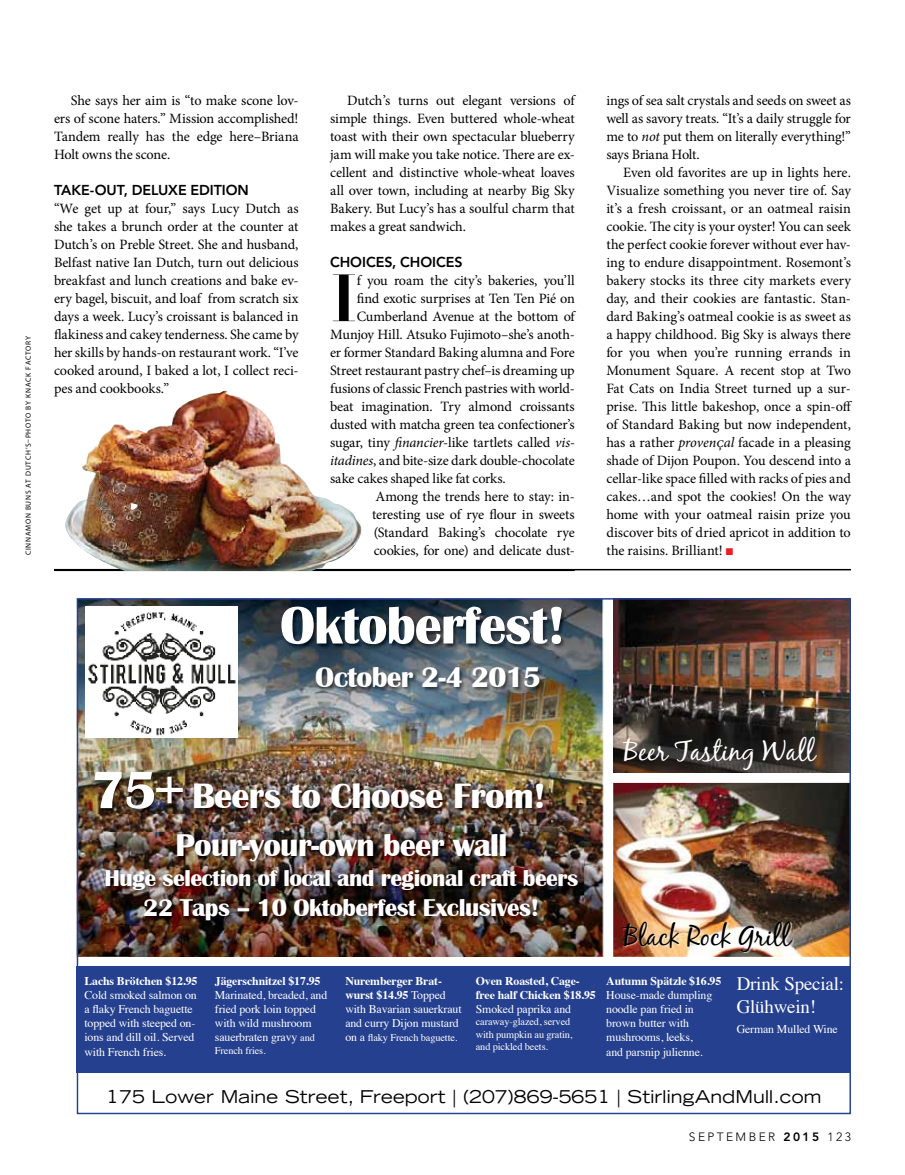
<style>
.page{position:relative;width:905px;height:1175px;background:#fff}
.page>*{position:absolute;margin:0;border:0;box-sizing:border-box;transform-origin:0 0}
.t1{font:62.25px "Domani CP";color:#000}
.t2{font:700 54.45px "Britannic";letter-spacing:-.02em;color:#fff}
.t3{font:700 36.3px "Britannic";letter-spacing:-.02em;color:#fff}
.t4{font:700 32.4px "Britannic";letter-spacing:-.02em;color:#fff}
.t5{font:700 29.4px "Britannic";letter-spacing:-.02em;color:#fff}
.t6{font:28.2px "Black Jack";color:#fff}
.t7{font:28.2px "Black Jack";color:#000}
.t8{font:700 25.05px "Britannic";letter-spacing:-.02em;color:#fff}
.t9{font:700 23.55px "Britannic";letter-spacing:-.02em;color:#fff}
.t10{font:18.9px/22.6px "Times";letter-spacing:-.01em;color:#fff}
.t11{font:expanded 17.7px "Trade Gothic LH";letter-spacing:.01em;color:#000}
.t12{font:14.25px/18px "Minion Pro";letter-spacing:-.01em;color:#000;text-align:justify}
.t13{font:800 14.25px "Avenir";letter-spacing:.07em;color:#000}
.t14{font:800 14.25px "Avenir";letter-spacing:-.005em;color:#000}
.t15{font:300 12px "Avenir";letter-spacing:.2em;color:#000}
.t16{font:11.85px/14.2px "Times";letter-spacing:-.01em;color:#fff}
.t17{font:700 11.85px/14.2px "Times";letter-spacing:-.01em;color:#fff}
.t18{font:10.35px/12.3px "Times";letter-spacing:-.01em;color:#fff}
.t19{font:7.5px "Myriad Pro";letter-spacing:.095em;color:#000}
.s1{font-style:italic}
.s2{color:#ed1d24}
.s3{font-size:54.45px}
.s4{font-size:10.35px}
.s5{font-weight:700}
.s6{font-size:11.85px}
.s7{font-weight:800}
</style>
<div class="page">
<div style="left:77px;top:966px;width:773px;height:107px;background:#25408f"></div>
<img style="left:79px;top:600px;width:523px;height:115px">
<img style="left:550px;top:771px;width:52px;height:185px">
<img style="left:79px;top:771px;width:50px;height:185px">
<img style="left:498px;top:771px;width:52px;height:62px">
<img style="left:129px;top:813px;width:369px;height:20px">
<img style="left:129px;top:925px;width:421px;height:31px">
<img style="left:79px;top:715px;width:523px;height:56px">
<img style="left:86px;top:606px;width:152px;height:131px">
<img style="left:613px;top:783px;width:235px;height:173px">
<img style="left:613px;top:600px;width:235px;height:172px">
<img style="left:624px;top:922px;width:169px;height:30px">
<img style="left:280px;top:605px;width:286px;height:44px">
<img style="left:315px;top:666px;width:229px;height:26px">
<img style="left:93px;top:771px;width:455px;height:42px">
<img style="left:104px;top:833px;width:479px;height:92px">
<hr style="left:54px;top:569px;width:796px;height:1px;background:#000">
<hr style="left:54px;top:569px;width:520px;height:2px;background:#000">
<img style="left:63px;top:390px;width:300px;height:181px">
<p class="t19" style="left:24px;top:555px;width:221px;rotate:-90deg">Cinnamon Buns at Dutch’s–photo by knack factory</p>
<p class="t12" style="left:54px;top:92px;width:246px;text-indent:17px">She says her aim is “to make scone lov&shy;ers of scone haters.” Mission accomplished!<br>Tandem really has the edge here–Briana Holt owns the scone.</p>
<p class="t13" style="left:54px;top:182px;width:196px">TAKE-OUT, DELUXE EDITION</p>
<p class="t12" style="left:54px;top:200px;width:246px">“We get up at four,” says Lucy Dutch as she takes a brunch order at the counter at Dutch’s on Preble Street. She and husband, Belfast native Ian Dutch, turn out delicious breakfast and lunch creations and bake ev&shy;ery bagel, biscuit, and loaf from scratch six days a week. Lucy’s croissant is balanced in flakiness and cakey tenderness. She came by her skills by hands-on restaurant work. “I’ve cooked around, I baked a lot, I collect reci&shy;pes and cookbooks.”</p>
<p class="t12" style="left:330px;top:91px;width:246px;text-indent:17px">Dutch’s turns out elegant versions of simple things. Even buttered whole-wheat toast with their own spectacular blueberry jam will make you take notice. There are ex&shy;cellent and distinctive whole-wheat loaves all over town, including at nearby Big Sky Bakery. But Lucy’s has a soulful charm that makes a great sandwich.</p>
<p class="t14" style="left:330px;top:254px;width:134px">CHOICES, CHOICES</p>
<h1 class="t1" style="left:330px;top:260px;width:29px">I</h1>
<p class="t12" style="left:357px;top:272px;width:219px">f you roam the city’s bakeries, you’ll</p>
<p class="t12" style="left:357px;top:290px;width:219px">find exotic surprises at Ten Ten Pié on</p>
<p class="t12" style="left:357px;top:308px;width:219px">Cumberland Avenue at the bottom of</p>
<p class="t12" style="left:330px;top:326px;width:246px">Munjoy Hill. Atsuko Fujimoto–she’s anoth-</p>
<p class="t12" style="left:330px;top:344px;width:246px">er former Standard Baking alumna and Fore</p>
<p class="t12" style="left:330px;top:362px;width:246px">Street restaurant pastry chef–is dreaming up</p>
<p class="t12" style="left:330px;top:380px;width:246px">fusions of classic French pastries with world-</p>
<p class="t12" style="left:330px;top:398px;width:246px">beat imagination. Try almond croissants</p>
<p class="t12" style="left:330px;top:415px;width:246px">dusted with matcha green tea confectioner’s</p>
<p class="t12" style="left:330px;top:433px;width:246px">sugar, tiny <span class="s1">financier</span>-like tartlets called <span class="s1">vis-</span></p>
<p class="t12" style="left:330px;top:451px;width:246px"><span class="s1">itadines</span>, and bite-size dark double-chocolate</p>
<p class="t12" style="left:330px;top:469px;width:177px">sake cakes shaped like fat corks.</p>
<p class="t12" style="left:375px;top:487px;width:201px">Among the trends here to stay: in-</p>
<p class="t12" style="left:372px;top:505px;width:204px">teresting use of rye flour in sweets</p>
<p class="t12" style="left:373px;top:523px;width:202px">(Standard Baking’s chocolate rye</p>
<p class="t12" style="left:373px;top:541px;width:202px">cookies, for one) and delicate dust-</p>
<h2 class="t2" style="left:280px;top:594px;width:288px">Oktoberfest!</h2>
<h3 class="t5" style="left:315px;top:660px;width:227px">October 2-4 2015</h3>
<p class="t12" style="left:606px;top:91px;width:246px">ings of sea salt crystals and seeds on sweet as well as savory treats. “It’s a daily struggle for me to <span class="s1">not</span> put them on literally everything!” says Briana Holt.</p>
<p class="t12" style="left:606px;top:163px;width:247px;text-indent:17px">Even old favorites are up in lights here.<br>Visualize something you never tire of. Say it’s a fresh croissant, or an oatmeal raisin cookie. The city is your oyster! You can seek the perfect cookie forever without ever hav&shy;ing to endure disappointment. Rosemont’s bakery stocks its three city markets every day, and their cookies are fantastic. Stan&shy;dard Baking’s oatmeal cookie is as sweet as a happy childhood. Big Sky is always there for you when you’re running errands in Monument Square. A recent stop at Two Fat Cats on India Street turned up a sur&shy;prise. This little bakeshop, once a spin-off of Standard Baking but now independent, has a rather <span class="s1">provenÇal</span> facade in a pleasing shade of Dijon Poupon. You descend into a cellar-like space filled with racks of pies and cakes…and spot the cookies! On the way home with your oatmeal raisin prize you discover bits of dried apricot in addition to</p>
<p class="t12" style="left:606px;top:541px;width:128px">the raisins. Brilliant! <span class="s2">■</span></p>
<h3 class="t3" style="left:92px;top:775px;width:456px"><span class="s3">75+</span> Beers to Choose From!</h3>
<h3 class="t4" style="left:175px;top:827px;width:333px">Pour-your-own beer wall</h3>
<h3 class="t9" style="left:104px;top:864px;width:475px">Huge selection of local and regional craft beers</h3>
<h3 class="t8" style="left:143px;top:893px;width:398px">22 Taps – 10 Oktoberfest Exclusives!</h3>
<p class="t17" style="left:84px;top:972px;width:114px">Lachs Brötchen $12.95</p>
<p class="t16" style="left:84px;top:986px;width:114px">Cold smoked salmon on a flaky French baguette topped with steeped on&shy;ions and dill oil. Served with French fries.</p>
<p class="t17" style="left:215px;top:972px;width:107px">Jägerschnitzel $17.95</p>
<p class="t16" style="left:215px;top:986px;width:114px">Marinated, breaded, and fried pork loin topped with wild mushroom sauerbraten gravy <span class="s4">and</span></p>
<p class="t18" style="left:215px;top:1043px;width:52px">French fries.</p>
<p class="t16" style="left:345px;top:972px;width:118px"><span class="s5">Nuremberger Brat&shy;wurst $14.95</span> Topped with Bavarian sauerkraut and curry Dijon mustard</p>
<p class="t18" style="left:345px;top:1030px;width:114px"><span class="s6">on a</span> flaky French baguette.</p>
<p class="t17" style="left:476px;top:972px;width:121px">Oven Roasted, Cage&shy;free half Chicken $18.95</p>
<p class="t16" style="left:476px;top:1000px;width:97px">Smoked paprika and</p>
<p class="t18" style="left:476px;top:1014px;width:98px">caraway-glazed, served with pumpkin au gratin, and pickled beets.</p>
<h3 class="t6" style="left:623px;top:733px;width:193px">Beer Tasting Wall</h3>
<h3 class="t7" style="left:623px;top:918px;width:168px">Black Rock Grill</h3>
<p class="t17" style="left:606px;top:972px;width:116px">Autumn Spätzle $16.95</p>
<p class="t16" style="left:606px;top:986px;width:107px">House-made dumpling noodle pan fried in brown butter with mushrooms, leeks, and parsnip julienne.</p>
<h3 class="t10" style="left:736px;top:970px;width:109px">Drink Special:<br>Glühwein!</h3>
<p class="t16" style="left:736px;top:1021px;width:103px">German Mulled Wine</p>
<p class="t11" style="left:106px;top:1085px;width:716px">175 Lower Maine Street, Freeport | (207)869-5651 | StirlingAndMull.com</p>
<p class="t15" style="left:689px;top:1129px;width:163px">SEPTEMBER <span class="s7">2015</span> 123</p>
</div>
